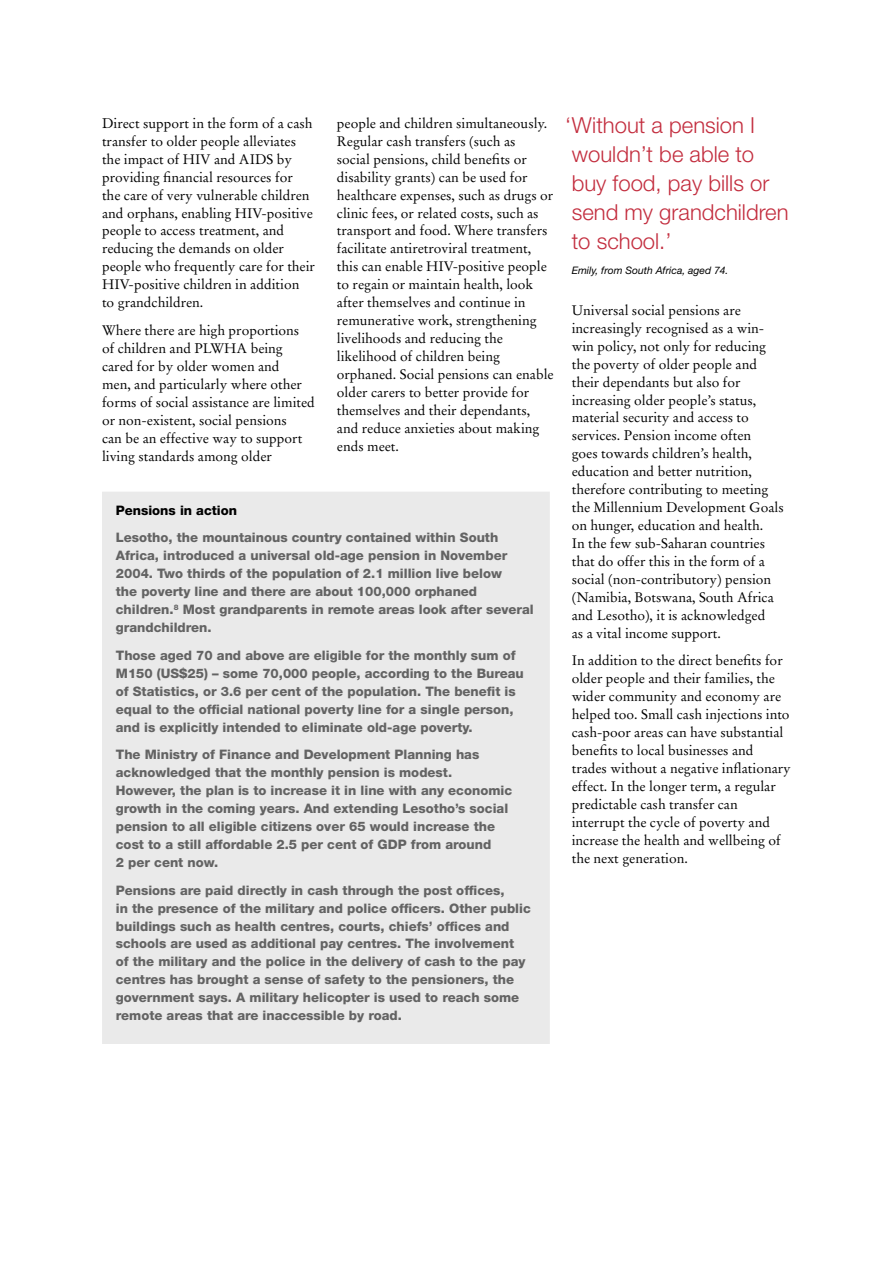
<style>
.page{position:relative;width:893px;height:1263px;background:#fff}
.page>*{position:absolute;margin:0;border:0;box-sizing:border-box;transform-origin:0 0}
.t1{font:300 22.05px/29px "Helvetica Neue";color:#c32e3f}
.t2{font:13.8px/18px "Stempel Garamond";color:#000}
.t3{font:800 13.05px/18px "Helvetica Neue LT Std";color:#636363}
.t4{font:800 13.05px "Helvetica Neue LT Std";color:#000}
.t5{font:italic 10.35px "Helvetica Neue LT Std";color:#000}
</style>
<div class="page">
<div style="left:102px;top:492px;width:448px;height:552px;background:#eaeaea"></div>
<p class="t2" style="left:102px;top:115px;width:214px">Direct support in the form of a cash transfer to older people alleviates the impact of HIV and AIDS by providing financial resources for<br>the care of very vulnerable children and orphans, enabling HIV-positive people to access treatment, and reducing the demands on older people who frequently care for their<br>HIV-positive children in addition to grandchildren.</p>
<p class="t2" style="left:102px;top:322px;width:214px">Where there are high proportions of children and PLWHA being cared for by older women and<br>men, and particularly where other forms of social assistance are limited or non-existent, social pensions<br>can be an effective way to support living standards among older</p>
<p class="t2" style="left:337px;top:115px;width:218px">people and children simultaneously.<br>Regular cash transfers (such as<br>social pensions, child benefits or disability grants) can be used for healthcare expenses, such as drugs or clinic fees, or related costs, such as transport and food. Where transfers facilitate antiretroviral treatment, this can enable HIV-positive people to regain or maintain health, look after themselves and continue in remunerative work, strengthening livelihoods and reducing the likelihood of children being orphaned. Social pensions can enable older carers to better provide for themselves and their dependants, and reduce anxieties about making ends meet.</p>
<p class="t4" style="left:116px;top:505px;width:123px">Pensions in action</p>
<p class="t3" style="left:116px;top:530px;width:419px">Lesotho, the mountainous country contained within South Africa, introduced a universal old-age pension in November 2004. Two thirds of the population of 2.1 million live below<br>the poverty line and there are about 100,000 orphaned children.<sup>8</sup> Most grandparents in remote areas look after several grandchildren.</p>
<p class="t3" style="left:116px;top:647px;width:409px">Those aged 70 and above are eligible for the monthly sum of M150 (US$25) – some 70,000 people, according to the Bureau of Statistics, or 3.6 per cent of the population. The benefit is equal to the official national poverty line for a single person, and is explicitly intended to eliminate old-age poverty.</p>
<p class="t3" style="left:116px;top:747px;width:398px">The Ministry of Finance and Development Planning has acknowledged that the monthly pension is modest.<br>However, the plan is to increase it in line with any economic growth in the coming years. And extending Lesotho’s social pension to all eligible citizens over 65 would increase the cost to a still affordable 2.5 per cent of GDP from around<br>2 per cent now.</p>
<p class="t3" style="left:116px;top:882px;width:416px">Pensions are paid directly in cash through the post offices,<br>in the presence of the military and police officers. Other public buildings such as health centres, courts, chiefs’ offices and schools are used as additional pay centres. The involvement<br>of the military and the police in the delivery of cash to the pay centres has brought a sense of safety to the pensioners, the government says. A military helicopter is used to reach some remote areas that are inaccessible by road.</p>
<h1 class="t1" style="left:571px;top:113px;width:218px;text-indent:-7px">‘Without a pension I wouldn’t be able to buy food, pay bills or send my grandchildren to school.’</h1>
<p class="t5" style="left:571px;top:266px;width:158px">Emily, from South Africa, aged 74.</p>
<p class="t2" style="left:571px;top:302px;width:213px">Universal social pensions are increasingly recognised as a win&shy;win policy, not only for reducing the poverty of older people and their dependants but also for increasing older people’s status, material security and access to services. Pension income often<br>goes towards children’s health, education and better nutrition, therefore contributing to meeting the Millennium Development Goals on hunger, education and health.<br>In the few sub-Saharan countries that do offer this in the form of a social (non-contributory) pension (Namibia, Botswana, South Africa and Lesotho), it is acknowledged<br>as a vital income support.</p>
<p class="t2" style="left:571px;top:653px;width:221px">In addition to the direct benefits for older people and their families, the wider community and economy are helped too. Small cash injections into cash-poor areas can have substantial benefits to local businesses and trades without a negative inflationary effect. In the longer term, a regular predictable cash transfer can interrupt the cycle of poverty and increase the health and wellbeing of the next generation.</p>
</div>
